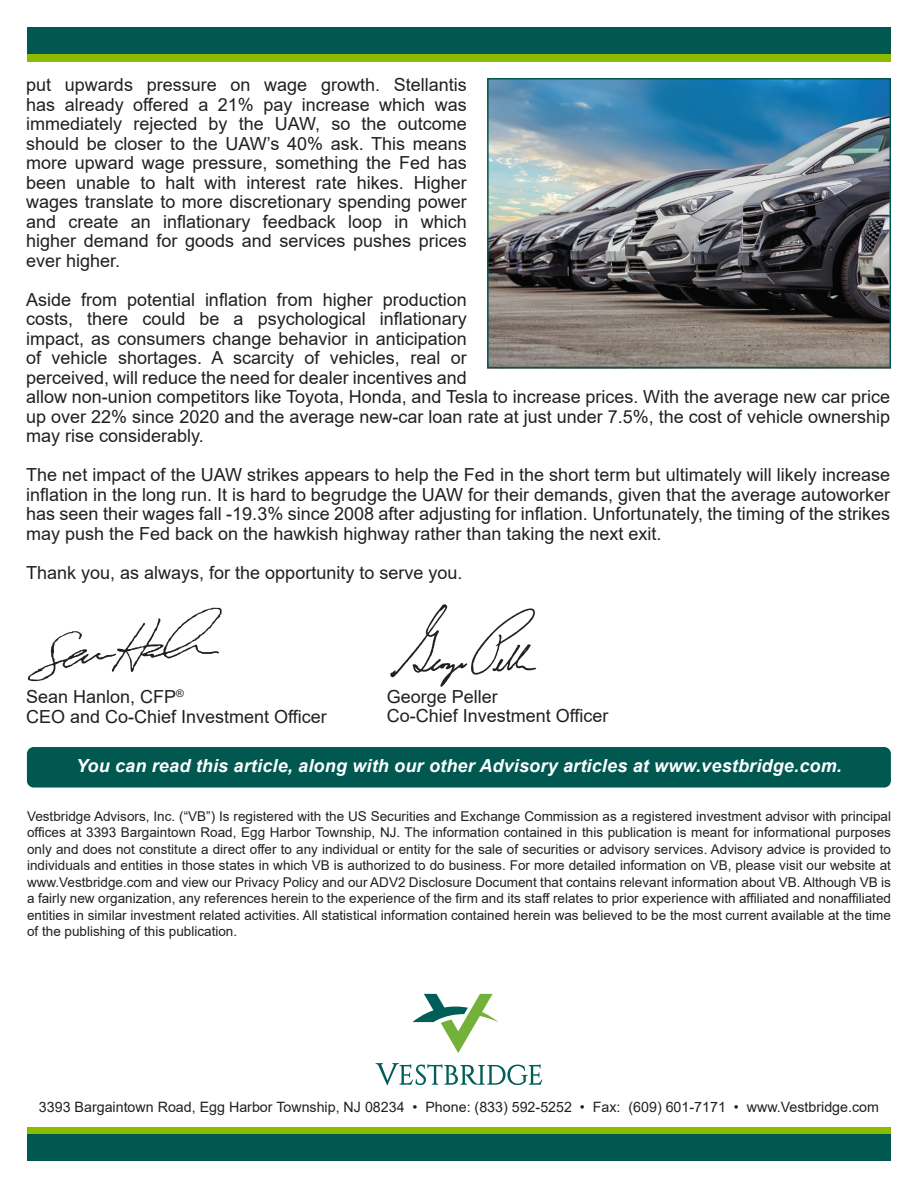
<style>
.page{position:relative;width:918px;height:1188px;background:#fff}
.page>*{position:absolute;margin:0;border:0;box-sizing:border-box;transform-origin:0 0}
.t1{font:18px/19.5px "Arial";color:#231f20;text-align:justify}
.t2{font:italic 700 18px "Arial";letter-spacing:.01em;color:#fff}
.t3{font:14.25px "Arial";color:#231f20}
.t4{font:13.5px/16.5px "Arial";color:#231f20;text-align:justify}
</style>
<div class="page">
<div style="left:27px;top:1127px;width:864px;height:9px;background:#8dbb00"></div>
<div style="left:27px;top:1134px;width:864px;height:27px;background:#005850"></div>
<div style="left:27px;top:53px;width:864px;height:9px;background:#8dbb00"></div>
<div style="left:27px;top:27px;width:864px;height:27px;background:#005850"></div>
<svg style="left:412px;top:994px;width:86px;height:59px"></svg>
<svg style="left:376px;top:1063px;width:166px;height:22px"></svg>
<svg style="left:390px;top:604px;width:146px;height:83px"></svg>
<img style="left:27px;top:607px;width:195px;height:75px">
<img style="left:490px;top:81px;width:398px;height:284px">
<div style="left:487px;top:78px;width:404px;height:290px;border:2px solid #005850"></div>
<div style="left:27px;top:747px;width:864px;height:41px;background:#005850;border-radius:7px"></div>
<p class="t1" style="left:26px;top:75px;width:442px">put upwards pressure on wage growth. Stellantis has already offered a 21% pay increase which was immediately rejected by the UAW, so the outcome should be closer to the UAW’s 40% ask. This means more upward wage pressure, something the Fed has been unable to halt with interest rate hikes. Higher wages translate to more discretionary spending power and create an inflationary feedback loop in which higher demand for goods and services pushes prices ever higher.</p>
<p class="t1" style="left:26px;top:289px;width:865px;text-align:left">Aside from potential inflation from higher production<br>costs, there could be a psychological inflationary<br>impact, as consumers change behavior in anticipation<br>of vehicle shortages. A scarcity of vehicles, real or<br>perceived, will reduce the need for dealer incentives and<br>allow non-union competitors like Toyota, Honda, and Tesla to increase prices. With the average new car price up over 22% since 2020 and the average new-car loan rate at just under 7.5%, the cost of vehicle ownership may rise considerably.</p>
<p class="t1" style="left:26px;top:465px;width:865px">The net impact of the UAW strikes appears to help the Fed in the short term but ultimately will likely increase inflation in the long run. It is hard to begrudge the UAW for their demands, given that the average autoworker has seen their wages fall -19.3% since 2008 after adjusting for inflation. Unfortunately, the timing of the strikes may push the Fed back on the hawkish highway rather than taking the next exit.</p>
<p class="t1" style="left:26px;top:562px;width:438px">Thank you, as always, for the opportunity to serve you.</p>
<p class="t1" style="left:26px;top:687px;width:159px">Sean Hanlon, CFP<sup>®</sup></p>
<p class="t1" style="left:26px;top:706px;width:302px">CEO and Co-Chief Investment Officer</p>
<p class="t1" style="left:387px;top:687px;width:113px">George Peller</p>
<p class="t1" style="left:387px;top:706px;width:223px">Co-Chief Investment Officer</p>
<p class="t2" style="left:76px;top:753px;width:767px">You can read this article, along with our other Advisory articles at www.vestbridge.com.</p>
<p class="t4" style="left:27px;top:808px;width:866px">Vestbridge Advisors, Inc. (“VB”) Is registered with the US Securities and Exchange Commission as a registered investment advisor with principal offices at 3393 Bargaintown Road, Egg Harbor Township, NJ. The information contained in this publication is meant for informational purposes only and does not constitute a direct offer to any individual or entity for the sale of securities or advisory services. Advisory advice is provided to individuals and entities in those states in which VB is authorized to do business. For more detailed information on VB, please visit our website at www.Vestbridge.com and view our Privacy Policy and our ADV2 Disclosure Document that contains relevant information about VB. Although VB is a fairly new organization, any references herein to the experience of the firm and its staff relates to prior experience with affiliated and nonaffiliated entities in similar investment related activities. All statistical information contained herein was believed to be the most current available at the time of the publishing of this publication.</p>
<p class="t3" style="left:39px;top:1097px;width:842px">3393 Bargaintown Road, Egg Harbor Township, NJ 08234 • Phone: (833) 592-5252 • Fax: (609) 601-7171 • www.Vestbridge.com</p>
</div>
